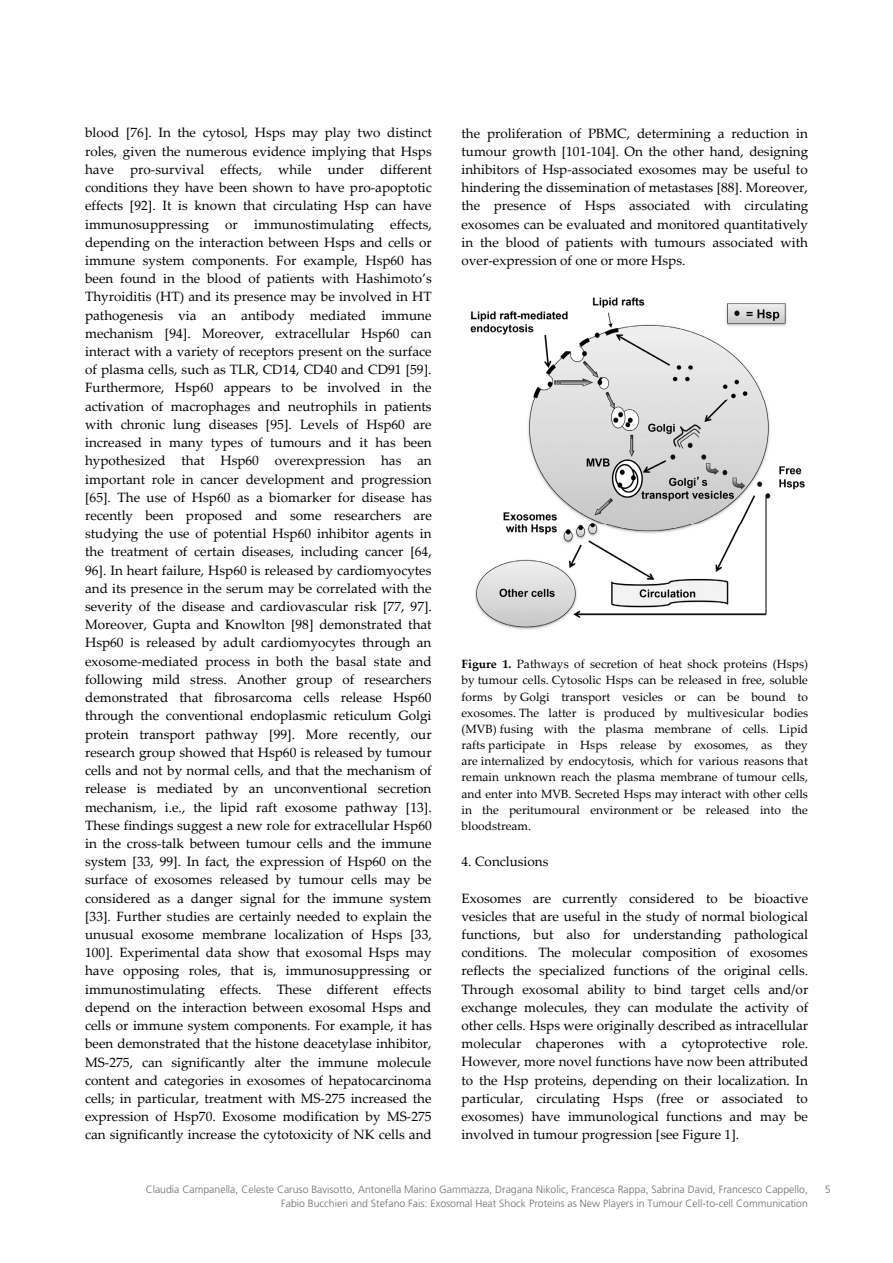
<style>
.page{position:relative;width:893px;height:1263px;background:#fff}
.page>*{position:absolute;margin:0;border:0;box-sizing:border-box;transform-origin:0 0}
.t1{font:13.5px/18.1px "Palatino Linotype";color:#000;text-align:justify}
.t2{font:12px/16.2px "Palatino Linotype";color:#000;text-align:justify}
.t3{font:300 10.5px "Frutiger";color:#6c6d70}
.s1{font-weight:700}
</style>
<div class="page">
<img style="left:470px;top:297px;width:335px;height:333px">
<p class="t1" style="left:85px;top:123px;width:348px">blood [76]. In the cytosol, Hsps may play two distinct roles, given the numerous evidence implying that Hsps have pro-survival effects, while under different conditions they have been shown to have pro-apoptotic effects [92]. It is known that circulating Hsp can have immunosuppressing or immunostimulating effects, depending on the interaction between Hsps and cells or immune system components. For example, Hsp60 has been found in the blood of patients with Hashimoto’s Thyroiditis (HT) and its presence may be involved in HT pathogenesis via an antibody mediated immune mechanism [94]. Moreover, extracellular Hsp60 can interact with a variety of receptors present on the surface of plasma cells, such as TLR, CD14, CD40 and CD91 [59].<br>Furthermore, Hsp60 appears to be involved in the activation of macrophages and neutrophils in patients with chronic lung diseases [95]. Levels of Hsp60 are increased in many types of tumours and it has been hypothesized that Hsp60 overexpression has an important role in cancer development and progression [65]. The use of Hsp60 as a biomarker for disease has recently been proposed and some researchers are studying the use of potential Hsp60 inhibitor agents in the treatment of certain diseases, including cancer [64, 96]. In heart failure, Hsp60 is released by cardiomyocytes and its presence in the serum may be correlated with the severity of the disease and cardiovascular risk [77, 97].<br>Moreover, Gupta and Knowlton [98] demonstrated that Hsp60 is released by adult cardiomyocytes through an exosome-mediated process in both the basal state and following mild stress. Another group of researchers demonstrated that fibrosarcoma cells release Hsp60 through the conventional endoplasmic reticulum Golgi protein transport pathway [99]. More recently, our research group showed that Hsp60 is released by tumour cells and not by normal cells, and that the mechanism of release is mediated by an unconventional secretion mechanism, i.e., the lipid raft exosome pathway [13].<br>These findings suggest a new role for extracellular Hsp60 in the cross-talk between tumour cells and the immune system [33, 99]. In fact, the expression of Hsp60 on the surface of exosomes released by tumour cells may be considered as a danger signal for the immune system [33]. Further studies are certainly needed to explain the unusual exosome membrane localization of Hsps [33, 100]. Experimental data show that exosomal Hsps may have opposing roles, that is, immunosuppressing or immunostimulating effects. These different effects depend on the interaction between exosomal Hsps and cells or immune system components. For example, it has been demonstrated that the histone deacetylase inhibitor, MS-275, can significantly alter the immune molecule content and categories in exosomes of hepatocarcinoma cells; in particular, treatment with MS-275 increased the expression of Hsp70. Exosome modification by MS-275 can significantly increase the cytotoxicity of NK cells and</p>
<p class="t1" style="left:461px;top:123px;width:348px">the proliferation of PBMC, determining a reduction in tumour growth [101-104]. On the other hand, designing inhibitors of Hsp-associated exosomes may be useful to hindering the dissemination of metastases [88]. Moreover, the presence of Hsps associated with circulating exosomes can be evaluated and monitored quantitatively in the blood of patients with tumours associated with over-expression of one or more Hsps.</p>
<p class="t2" style="left:461px;top:655px;width:348px"><span class="s1">Figure 1.</span> Pathways of secretion of heat shock proteins (Hsps) by tumour cells. Cytosolic Hsps can be released in free, soluble forms by Golgi transport vesicles or can be bound to exosomes. The latter is produced by multivesicular bodies (MVB) fusing with the plasma membrane of cells. Lipid rafts participate in Hsps release by exosomes, as they are internalized by endocytosis, which for various reasons that remain unknown reach the plasma membrane of tumour cells, and enter into MVB. Secreted Hsps may interact with other cells in the peritumoural environment or be released into the bloodstream.</p>
<p class="t1" style="left:461px;top:852px;width:89px">4. Conclusions</p>
<p class="t1" style="left:461px;top:888px;width:348px">Exosomes are currently considered to be bioactive vesicles that are useful in the study of normal biological functions, but also for understanding pathological conditions. The molecular composition of exosomes reflects the specialized functions of the original cells.<br>Through exosomal ability to bind target cells and/or exchange molecules, they can modulate the activity of other cells. Hsps were originally described as intracellular molecular chaperones with a cytoprotective role.<br>However, more novel functions have now been attributed to the Hsp proteins, depending on their localization. In particular, circulating Hsps (free or associated to exosomes) have immunological functions and may be involved in tumour progression [see Figure 1].</p>
<p class="t3" style="left:146px;top:1183px;width:664px">Claudia Campanella, Celeste Caruso Bavisotto, Antonella Marino Gammazza, Dragana Nikolic, Francesca Rappa, Sabrina David, Francesco Cappello,</p>
<p class="t3" style="left:825px;top:1183px;width:7px">5</p>
<p class="t3" style="left:281px;top:1197px;width:528px">Fabio Bucchieri and Stefano Fais: Exosomal Heat Shock Proteins as New Players in Tumour Cell-to-cell Communication</p>
</div>
